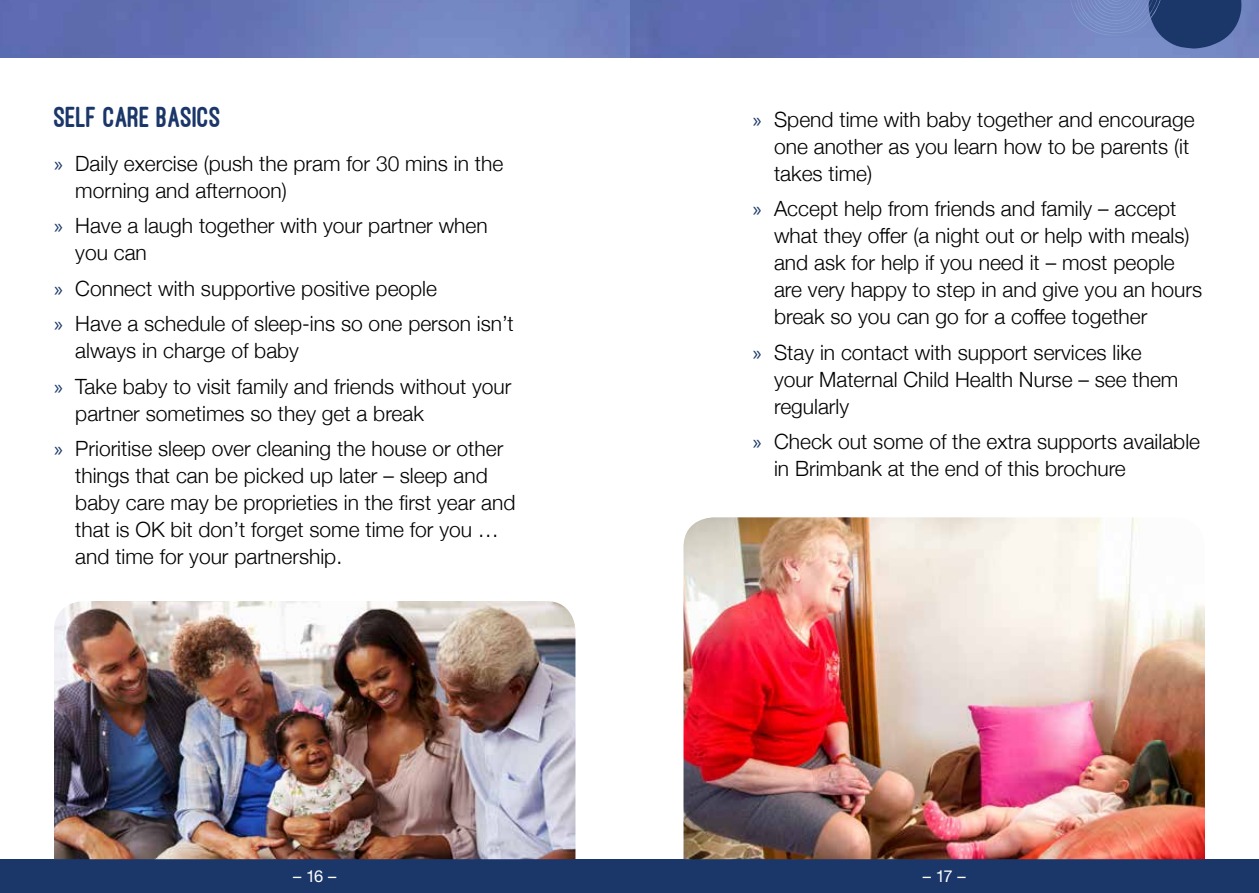
<style>
.page{position:relative;width:1259px;height:893px;background:#fff}
.page>*{position:absolute;margin:0;border:0;box-sizing:border-box;transform-origin:0 0}
.t1{font:800 30px "Ostrich Sans";color:#1b3769}
.t2{font:300 21px/27px "Helvetica Neue";color:#000}
.t3{font:16.5px "Helvetica Neue CE";color:#fff}
.s1{font-family:"Myriad Pro";font-weight:400;color:#1b3769}
</style>
<div class="page">
<img style="left:0;top:0;width:1259px;height:57px">
<svg style="left:1070px;top:0;width:171px;height:48px"></svg>
<div style="left:0;top:860px;width:629px;height:33px;background:#1b3769"></div>
<div style="left:629px;top:860px;width:630px;height:33px;background:#1b3769"></div>
<img style="left:683px;top:517px;width:522px;height:342px">
<img style="left:54px;top:601px;width:521px;height:258px">
<h1 class="t1" style="left:54px;top:101px;width:169px">SELF CARE BASICS</h1>
<p class="t2" style="left:75px;top:148px;width:429px;text-indent:-21px"><span class="s1">»</span> Daily exercise (push the pram for 30 mins in the morning and afternoon)</p>
<p class="t2" style="left:75px;top:211px;width:414px;text-indent:-21px"><span class="s1">»</span> Have a laugh together with your partner when you can</p>
<p class="t2" style="left:54px;top:269px;width:461px;line-height:35.5px"><span class="s1">»</span> Connect with supportive positive people<br><span class="s1">»</span> Have a schedule of sleep-ins so one person isn’t</p>
<p class="t2" style="left:54px;top:331px;width:459px;line-height:35.5px;text-indent:21px">always in charge of baby<br><span class="s1">»</span> Take baby to visit family and friends without your</p>
<p class="t2" style="left:54px;top:394px;width:451px;line-height:35.5px;text-indent:21px">partner sometimes so they get a break<br><span class="s1">»</span> Prioritise sleep over cleaning the house or other</p>
<p class="t2" style="left:75px;top:461px;width:441px">things that can be picked up later – sleep and baby care may be proprieties in the first year and that is OK bit don’t forget some time for you … and time for your partnership.</p>
<p class="t2" style="left:774px;top:104px;width:422px;text-indent:-21px"><span class="s1">»</span> Spend time with baby together and encourage one another as you learn how to be parents (it takes time)</p>
<p class="t2" style="left:774px;top:194px;width:429px;text-indent:-21px"><span class="s1">»</span> Accept help from friends and family – accept what they offer (a night out or help with meals) and ask for help if you need it – most people are very happy to step in and give you an hours break so you can go for a coffee together</p>
<p class="t2" style="left:774px;top:337px;width:406px;text-indent:-21px"><span class="s1">»</span> Stay in contact with support services like your Maternal Child Health Nurse – see them regularly</p>
<p class="t2" style="left:774px;top:427px;width:427px;text-indent:-21px"><span class="s1">»</span> Check out some of the extra supports available in Brimbank at the end of this brochure</p>
<p class="t3" style="left:293px;top:866px;width:45px">– 16 –</p>
<p class="t3" style="left:923px;top:866px;width:44px">– 17 –</p>
</div>
